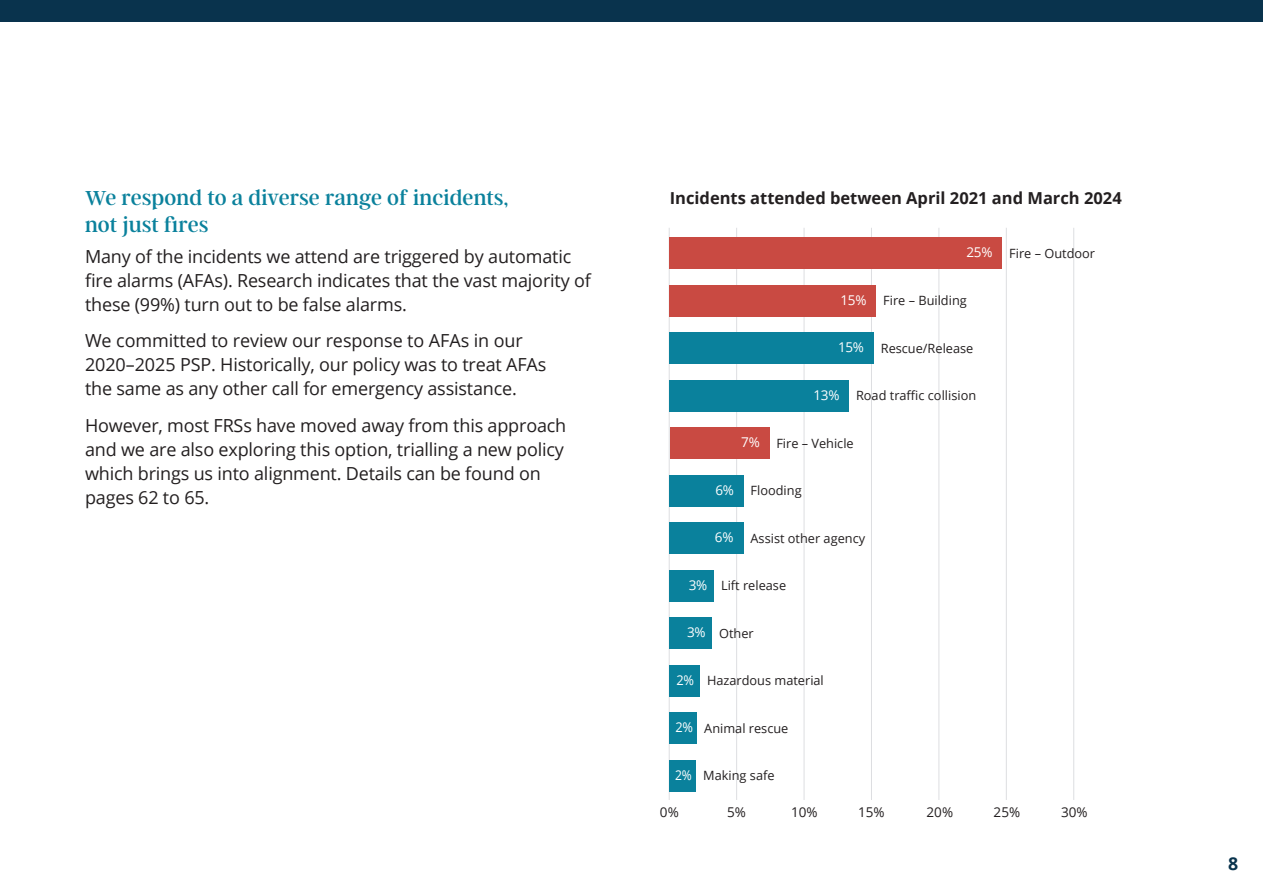
<style>
.page{position:relative;width:1263px;height:893px;background:#fff}
.page>*{position:absolute;margin:0;border:0;box-sizing:border-box;transform-origin:0 0}
.t1{font:22.5px/27px "Argent CF";letter-spacing:.005em;color:#0a819c}
.t2{font:18px/24px "Open Sans";letter-spacing:-.01em;color:#231f20}
.t3{font:700 17.7px "Open Sans";color:#09334d}
.t4{font:700 16.5px "Open Sans";color:#231f20}
.t5{font:13.5px "Open Sans";letter-spacing:-.02em;color:#fff}
.t6{font:13.5px "Open Sans";color:#231f20}
.t7{font:13.5px "Open Sans";letter-spacing:-.02em;color:#fff;scale:.95 1}
.t8{font:13.5px "Open Sans";letter-spacing:-.02em;color:#fff;scale:.9 1}
.t9{font:12.75px "Open Sans";color:#231f20}
</style>
<div class="page">
<hr style="left:669px;top:228px;width:1px;height:572px;background:#dddee1">
<hr style="left:736px;top:228px;width:1px;height:572px;background:#dddee1">
<hr style="left:804px;top:228px;width:1px;height:572px;background:#dddee1">
<hr style="left:871px;top:228px;width:1px;height:572px;background:#dddee1">
<hr style="left:938px;top:228px;width:1px;height:572px;background:#dddee1">
<hr style="left:1006px;top:228px;width:1px;height:572px;background:#dddee1">
<hr style="left:1073px;top:228px;width:1px;height:572px;background:#dddee1">
<div style="left:670px;top:760px;width:26px;height:32px;background:#0a819c"></div>
<div style="left:670px;top:712px;width:27px;height:32px;background:#0a819c"></div>
<div style="left:670px;top:665px;width:30px;height:32px;background:#0a819c"></div>
<div style="left:670px;top:617px;width:42px;height:32px;background:#0a819c"></div>
<div style="left:670px;top:570px;width:44px;height:32px;background:#0a819c"></div>
<div style="left:670px;top:522px;width:74px;height:32px;background:#0a819c"></div>
<div style="left:670px;top:475px;width:74px;height:32px;background:#0a819c"></div>
<div style="left:670px;top:427px;width:99px;height:32px;background:#c94a42"></div>
<div style="left:670px;top:380px;width:179px;height:32px;background:#0a819c"></div>
<div style="left:670px;top:332px;width:204px;height:32px;background:#0a819c"></div>
<div style="left:670px;top:285px;width:206px;height:32px;background:#c94a42"></div>
<div style="left:670px;top:237px;width:332px;height:32px;background:#c94a42"></div>
<div style="left:0;top:0;width:1263px;height:21px;background:#09334d"></div>
<p class="t1" style="left:85px;top:185px;width:425px">We respond to a diverse range of incidents, not just fires</p>
<p class="t2" style="left:85px;top:244px;width:507px">Many of the incidents we attend are triggered by automatic fire alarms (AFAs). Research indicates that the vast majority of these (99%) turn out to be false alarms.</p>
<p class="t2" style="left:85px;top:328px;width:463px">We committed to review our response to AFAs in our<br>2020–2025 PSP. Historically, our policy was to treat AFAs the same as any other call for emergency assistance.</p>
<p class="t2" style="left:85px;top:413px;width:483px">However, most FRSs have moved away from this approach and we are also exploring this option, trialling a new policy which brings us into alignment. Details can be found on pages 62 to 65.</p>
<p class="t4" style="left:670px;top:186px;width:453px">Incidents attended between April 2021 and March 2024</p>
<p class="t5" style="left:840px;top:290px;width:28px">15%</p>
<p class="t5" style="left:838px;top:338px;width:28px">15%</p>
<p class="t5" style="left:966px;top:243px;width:28px">25%</p>
<p class="t9" style="left:883px;top:292px;width:85px">Fire – Building</p>
<p class="t9" style="left:881px;top:339px;width:94px">Rescue/Release</p>
<p class="t5" style="left:741px;top:433px;width:20px">7%</p>
<p class="t5" style="left:813px;top:385px;width:28px">13%</p>
<p class="t9" style="left:856px;top:387px;width:122px">Road traffic collision</p>
<p class="t9" style="left:776px;top:434px;width:79px">Fire – Vehicle</p>
<p class="t5" style="left:715px;top:481px;width:20px">6%</p>
<p class="t5" style="left:715px;top:528px;width:20px">6%</p>
<p class="t9" style="left:750px;top:482px;width:53px">Flooding</p>
<p class="t9" style="left:750px;top:529px;width:116px">Assist other agency</p>
<p class="t5" style="left:689px;top:576px;width:20px">3%</p>
<p class="t9" style="left:721px;top:577px;width:67px">Lift release</p>
<p class="t5" style="left:687px;top:623px;width:20px">3%</p>
<p class="t9" style="left:719px;top:624px;width:36px">Other</p>
<p class="t7" style="left:676px;top:671px;width:20px">2%</p>
<p class="t9" style="left:707px;top:672px;width:118px">Hazardous material</p>
<p class="t7" style="left:675px;top:718px;width:20px">2%</p>
<p class="t9" style="left:704px;top:719px;width:86px">Animal rescue</p>
<p class="t8" style="left:675px;top:766px;width:20px">2%</p>
<p class="t9" style="left:703px;top:767px;width:73px">Making safe</p>
<p class="t9" style="left:1009px;top:244px;width:87px">Fire – Outdoor</p>
<p class="t6" style="left:660px;top:803px;width:20px">0%</p>
<p class="t6" style="left:727px;top:803px;width:20px">5%</p>
<p class="t6" style="left:791px;top:803px;width:28px">10%</p>
<p class="t6" style="left:858px;top:803px;width:28px">15%</p>
<p class="t6" style="left:926px;top:803px;width:28px">20%</p>
<p class="t6" style="left:994px;top:803px;width:28px">25%</p>
<p class="t6" style="left:1061px;top:803px;width:28px">30%</p>
<p class="t3" style="left:1228px;top:851px;width:12px">8</p>
</div>
